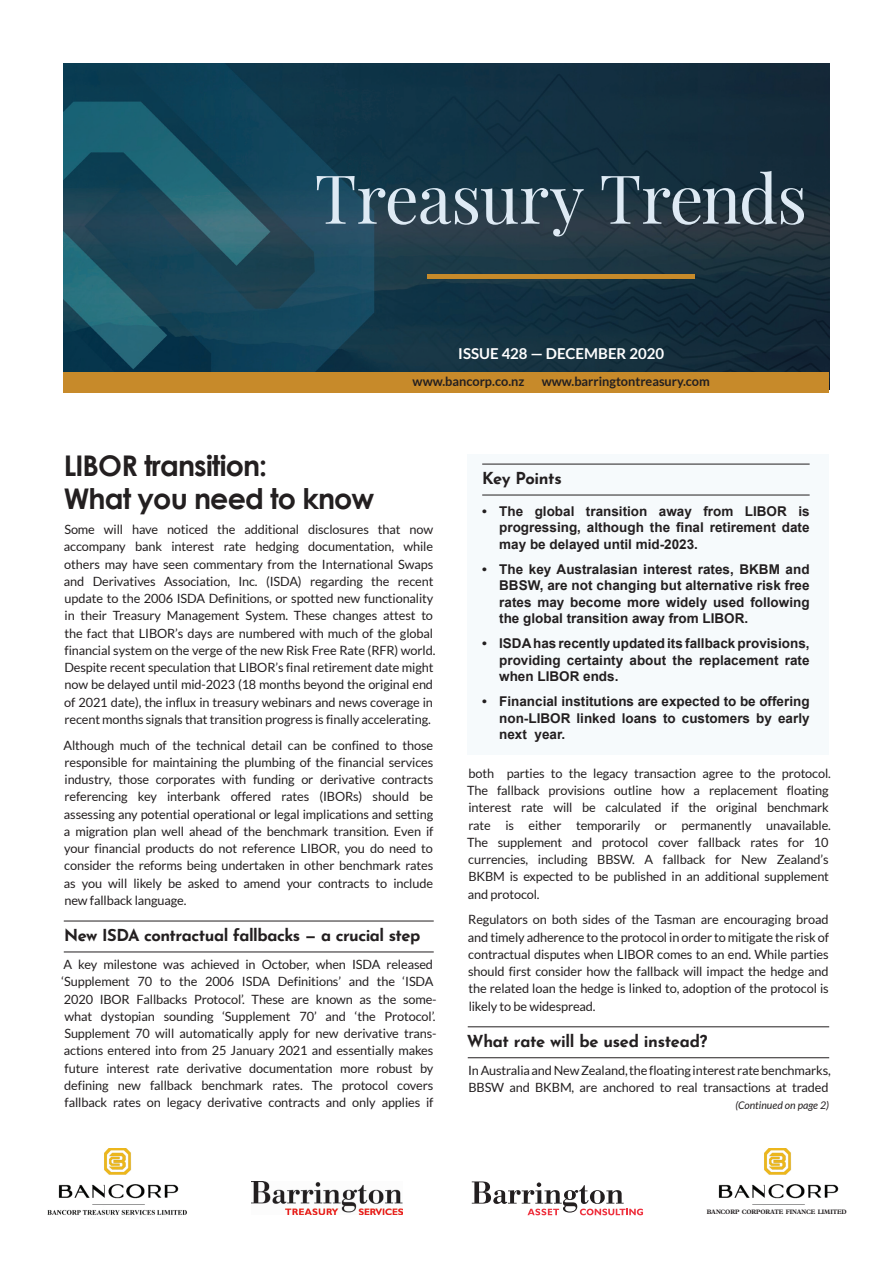
<style>
.page{position:relative;width:893px;height:1263px;background:#fff}
.page>*{position:absolute;margin:0;border:0;box-sizing:border-box;transform-origin:0 0}
.t1{font:67.5px "Playfair Display";letter-spacing:-.015em;color:#deeaf4}
.t2{font:700 28.5px/33px "Century Gothic";letter-spacing:-.03em;color:#231f20}
.t3{font:700 16.5px "Josefin Sans";letter-spacing:-.025em;color:#231f20}
.t4{font:700 15px "Lato";letter-spacing:.005em;color:#fff}
.t5{font:700 13.5px/16.5px "Arial";color:#231f20;text-align:justify}
.t6{font:12.75px/17.2px "Lato";letter-spacing:-.01em;color:#231f20}
.t7{font:700 12.75px "Lato";color:#231f20}
.t8{font:italic 10.5px "Lato";color:#231f20}
.t9{font:700 6.45px "Plantin Std";letter-spacing:-.01em;color:#231f20;scale:.93 1}
</style>
<div class="page">
<div style="left:468px;top:454px;width:361px;height:301px;background:#f6fafc"></div>
<hr style="left:64px;top:921px;width:370px;height:1px;background:#231f20">
<hr style="left:64px;top:952px;width:370px;height:1px;background:#231f20">
<hr style="left:468px;top:1026px;width:361px;height:1px;background:#231f20">
<hr style="left:468px;top:1057px;width:361px;height:1px;background:#231f20">
<hr style="left:482px;top:464px;width:328px;height:1px;background:#231f20">
<hr style="left:482px;top:495px;width:328px;height:1px;background:#231f20">
<img style="left:47px;top:1148px;width:140px;height:67px">
<img style="left:252px;top:1181px;width:150px;height:34px">
<svg style="left:472px;top:1181px;width:171px;height:34px"></svg>
<img style="left:718px;top:1148px;width:121px;height:57px">
<img style="left:64px;top:64px;width:765px;height:308px">
<div style="left:64px;top:372px;width:765px;height:21px;background:#c78a2a"></div>
<hr style="left:427px;top:275px;width:268px;height:4px;background:#c78a2a">
<h1 class="t1" style="left:315px;top:146px;width:494px">Treasury Trends</h1>
<p class="t4" style="left:458px;top:345px;width:207px">issue 428 — decEMBER 2020</p>
<p class="t7" style="left:413px;top:374px;width:113px">www.bancorp.co.nz</p>
<p class="t7" style="left:542px;top:374px;width:170px">www.barringtontreasury.com</p>
<h2 class="t2" style="left:64px;top:448px;width:312px">LIBOR transition:<br>What you need to know</h2>
<p class="t6" style="left:64px;top:521px;width:373px">Some will have noticed the additional disclosures that now accompany bank interest rate hedging documentation, while others may have seen commentary from the International Swaps and Derivatives Association, Inc. (ISDA) regarding the recent update to the 2006 ISDA Definitions, or spotted new functionality in their Treasury Management System. These changes attest to the fact that LIBOR’s days are numbered with much of the global financial system on the verge of the new Risk Free Rate (RFR) world.<br>Despite recent speculation that LIBOR’s final retirement date might now be delayed until mid-2023 (18 months beyond the original end of 2021 date), the influx in treasury webinars and news coverage in recent months signals that transition progress is finally accelerating.</p>
<p class="t6" style="left:64px;top:736px;width:371px;text-align:justify">Although much of the technical detail can be confined to those responsible for maintaining the plumbing of the financial services industry, those corporates with funding or derivative contracts referencing key interbank offered rates (IBORs) should be assessing any potential operational or legal implications and setting a migration plan well ahead of the benchmark transition. Even if your financial products do not reference LIBOR, you do need to consider the reforms being undertaken in other benchmark rates as you will likely be asked to amend your contracts to include new fallback language.</p>
<p class="t3" style="left:64px;top:921px;width:358px">New ISDA contractual fallbacks — a crucial step</p>
<p class="t6" style="left:62px;top:956px;width:377px">A key milestone was achieved in October, when ISDA released ‘Supplement 70 to the 2006 ISDA Definitions’ and the ‘ISDA 2020 IBOR Fallbacks Protocol’. These are known as the some&shy;what dystopian sounding ‘Supplement 70’ and ‘the Protocol’.<br>Supplement 70 will automatically apply for new derivative trans&shy;actions entered into from 25 January 2021 and essentially makes future interest rate derivative documentation more robust by defining new fallback benchmark rates. The protocol covers fallback rates on legacy derivative contracts and only applies if</p>
<p class="t3" style="left:482px;top:464px;width:81px">Key Points</p>
<p class="t5" style="left:499px;top:503px;width:312px;text-indent:-17px">• The global transition away from LIBOR is progressing, although the final retirement date may be delayed until mid-2023.</p>
<p class="t5" style="left:499px;top:561px;width:312px;text-indent:-17px">• The key Australasian interest rates, BKBM and BBSW, are not changing but alternative risk free rates may become more widely used following the global transition away from LIBOR.</p>
<p class="t5" style="left:499px;top:635px;width:312px;text-indent:-17px">• ISDAhas recently updated its fallback provisions, providing certainty about the replacement rate when LIBOR ends.</p>
<p class="t5" style="left:499px;top:693px;width:312px;text-indent:-17px">• Financial institutions are expected to be offering non-LIBOR linked loans to customers by early next year.</p>
<p class="t6" style="left:467px;top:764px;width:365px">both parties to the legacy transaction agree to the protocol.<br>The fallback provisions outline how a replacement floating interest rate will be calculated if the original benchmark rate is either temporarily or permanently unavailable.<br>The supplement and protocol cover fallback rates for 10 currencies, including BBSW. A fallback for New Zealand’s BKBM is expected to be published in an additional supplement and protocol.</p>
<p class="t6" style="left:468px;top:911px;width:363px;text-align:justify">Regulators on both sides of the Tasman are encouraging broad and timely adherence to the protocol in order to mitigate the risk of contractual disputes when LIBOR comes to an end. While parties should first consider how the fallback will impact the hedge and the related loan the hedge is linked to, adoption of the protocol is likely to be widespread.</p>
<p class="t3" style="left:467px;top:1027px;width:242px">What rate will be used instead?</p>
<p class="t6" style="left:468px;top:1062px;width:364px">In Australia and New Zealand, the floating interest rate benchmarks,<br>BBSW and BKBM, are anchored to real transactions at traded</p>
<p class="t8" style="left:735px;top:1099px;width:95px">(Continued on page 2)</p>
<p class="t9" style="left:707px;top:1208px;width:152px">BANCORP CORPORATE FINANCE LIMITED</p>
</div>
